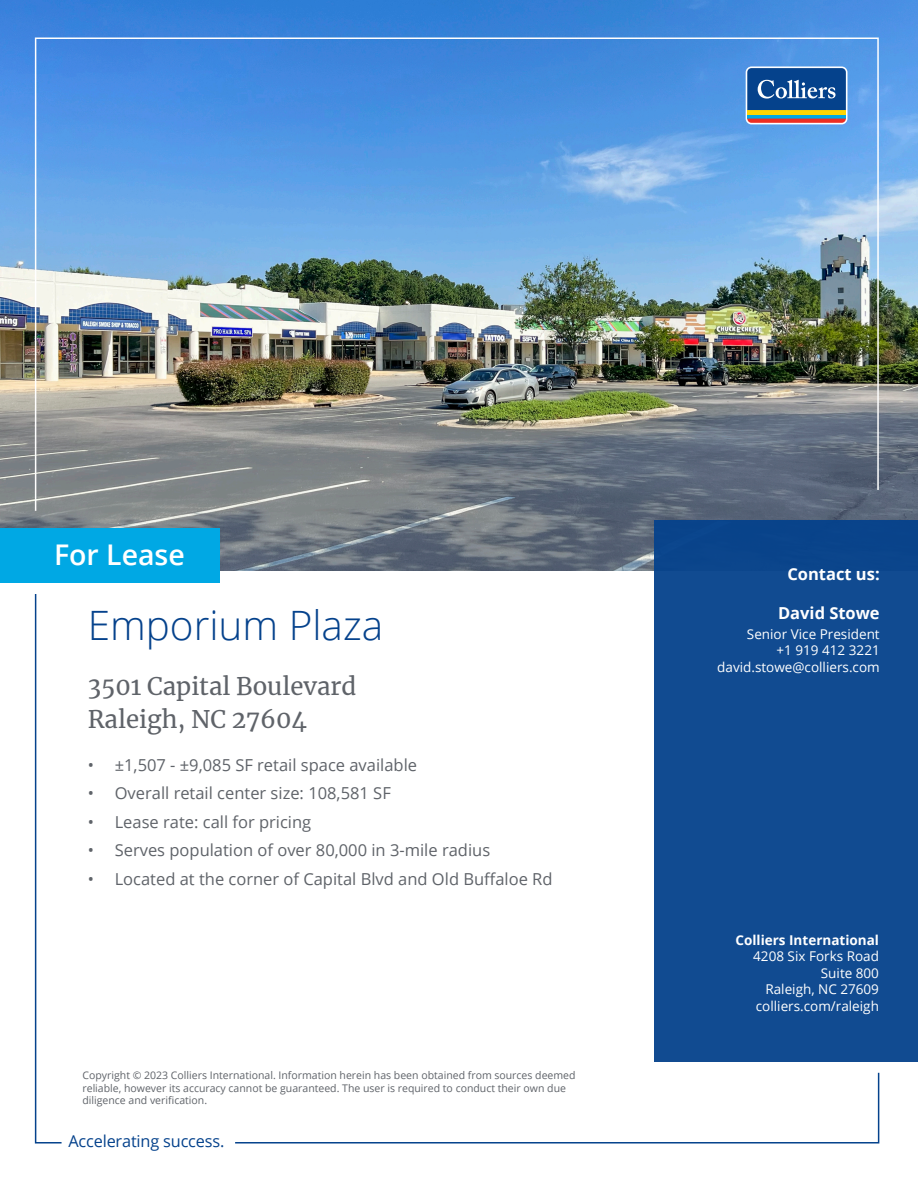
<style>
.page{position:relative;width:918px;height:1188px;background:#fff}
.page>*{position:absolute;margin:0;border:0;box-sizing:border-box;transform-origin:0 0}
.t1{font:300 40.5px "Open Sans";color:#05428c}
.t2{font:600 28.5px "Open Sans";color:#fff}
.t3{font:24px "Merriweather";color:#5f6369}
.t4{font:16.5px "Open Sans";color:#5f6369}
.t5{font:700 16.5px "Open Sans";color:#fff}
.t6{font:16.35px "Open Sans";letter-spacing:-.01em;color:#05428c}
.t7{font:13.5px "Open Sans";color:#fff}
.t8{font:700 13.5px "Open Sans";color:#fff}
.t9{font:10.5px/12.6px "Open Sans";color:#5f6369}
</style>
<div class="page">
<img style="left:0;top:0;width:918px;height:570px">
<img style="left:34px;top:37px;width:846px;height:475px">
<svg style="left:34px;top:594px;width:28px;height:550px"></svg>
<svg style="left:235px;top:1072px;width:645px;height:72px"></svg>
<div style="left:746px;top:66px;width:101px;height:58px;background:#fff;border-radius:6px"></div>
<div style="left:747px;top:114px;width:99px;height:5px;background:#00a8e4"></div>
<hr style="left:747px;top:110px;width:99px;height:4px;background:#fed503">
<svg style="left:747px;top:119px;width:99px;height:4px"></svg>
<svg style="left:747px;top:68px;width:99px;height:42px;background:#215799"></svg>
<div style="left:654px;top:521px;width:264px;height:541px;background:#114b91"></div>
<div style="left:0;top:528px;width:219px;height:55px;background:#00a8e4"></div>
<p class="t2" style="left:54px;top:535px;width:132px">For Lease</p>
<p class="t1" style="left:88px;top:598px;width:297px">Emporium Plaza</p>
<p class="t3" style="left:88px;top:669px;width:270px">3501 Capital Boulevard</p>
<p class="t3" style="left:88px;top:702px;width:221px">Raleigh, NC 27604</p>
<p class="t4" style="left:88px;top:754px;width:331px">• ±1,507 - ±9,085 SF retail space available</p>
<p class="t4" style="left:88px;top:782px;width:305px">• Overall retail center size: 108,581 SF</p>
<p class="t4" style="left:88px;top:811px;width:225px">• Lease rate: call for pricing</p>
<p class="t4" style="left:88px;top:839px;width:404px">• Serves population of over 80,000 in 3-mile radius</p>
<p class="t4" style="left:88px;top:868px;width:466px">• Located at the corner of Capital Blvd and Old Buffaloe Rd</p>
<p class="t9" style="left:82px;top:1069px;width:495px">Copyright © 2023 Colliers International. Information herein has been obtained from sources deemed reliable, however its accuracy cannot be guaranteed. The user is required to conduct their own due diligence and verification.</p>
<p class="t6" style="left:68px;top:1130px;width:158px">Accelerating success.</p>
<p class="t5" style="left:787px;top:562px;width:94px">Contact us:</p>
<p class="t5" style="left:778px;top:602px;width:103px">David Stowe</p>
<p class="t7" style="left:747px;top:625px;width:134px">Senior Vice President</p>
<p class="t7" style="left:777px;top:641px;width:105px">+1 919 412 3221</p>
<p class="t7" style="left:717px;top:658px;width:164px">david.stowe@colliers.com</p>
<p class="t8" style="left:736px;top:930px;width:145px">Colliers International</p>
<p class="t7" style="left:753px;top:947px;width:127px">4208 Six Forks Road</p>
<p class="t7" style="left:821px;top:964px;width:60px">Suite 800</p>
<p class="t7" style="left:765px;top:980px;width:115px">Raleigh, NC 27609</p>
<p class="t7" style="left:756px;top:997px;width:125px">colliers.com/raleigh</p>
</div>
